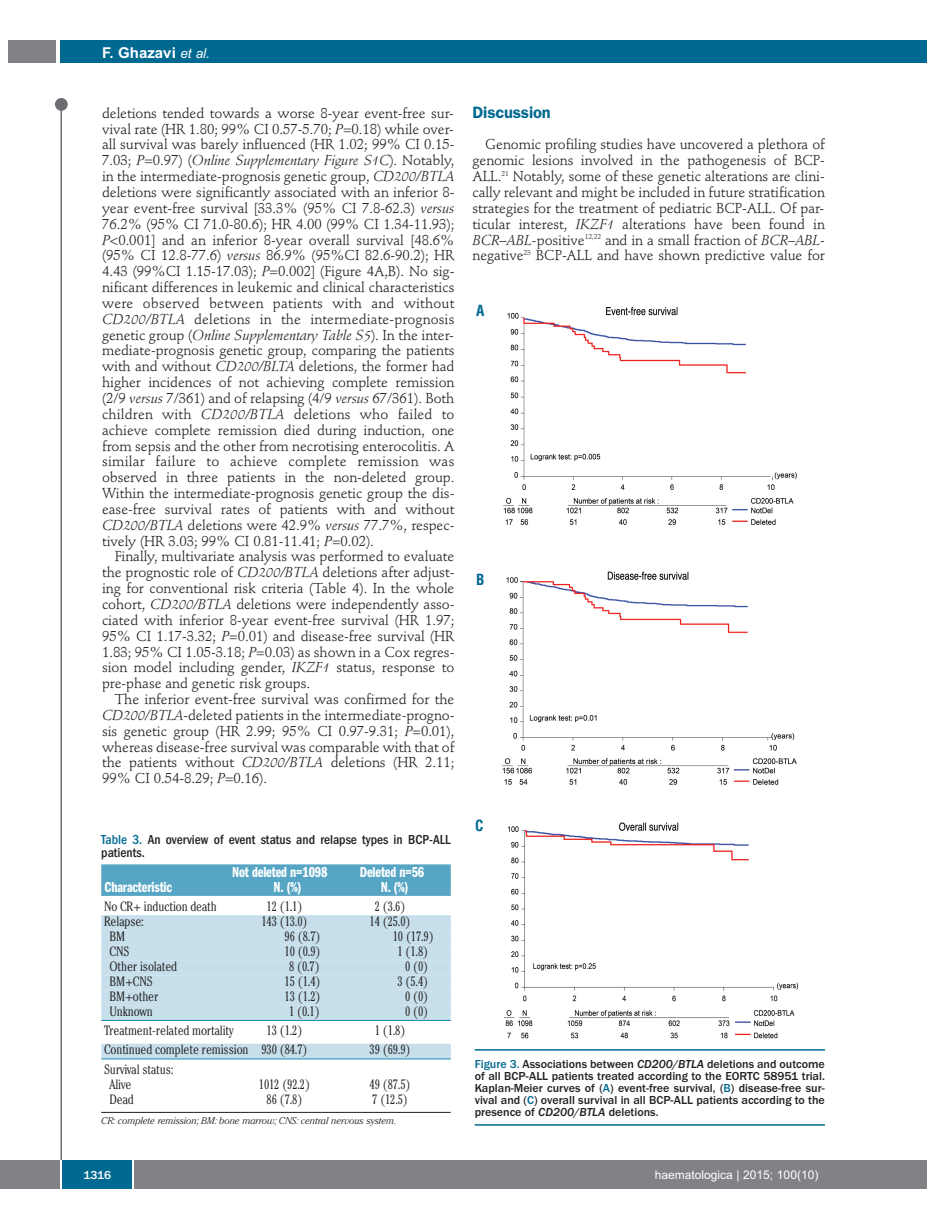
<style>
.page{position:relative;width:927px;height:1225px;background:#fff}
.page>*{position:absolute;margin:0;border:0;box-sizing:border-box;transform-origin:0 0}
.t1{font:600 16.5px "Franklin Gothic";letter-spacing:-.01em;color:#006991}
.t2{font:15px "Franklin Gothic Demi Cmpr";letter-spacing:-.01em;color:#fff}
.t3{font:700 15px "Arial";color:#fff}
.t4{font:700 condensed 15px "Helvetica";color:#006991}
.t5{font:14.25px/15.9px "Stempel Schneidler";letter-spacing:-.005em;color:#231f20;text-align:justify}
.t6{font:300 condensed 13.5px/15px "Cheltenham";letter-spacing:-.01em;color:#231f20}
.t7{font:500 condensed 13.5px/13.5px "Franklin Gothic";color:#231f20}
.t8{font:500 12px/12px "Franklin Gothic";color:#231f20;text-align:justify}
.t9{font:12px "Arial";color:#fff}
.t10{font:500 12px "Franklin Gothic";color:#fff}
.t11{font:italic 300 9.75px "Cheltenham";color:#231f20}
.s1{font-weight:400;font-style:italic;font-size:13.5px}
.s2{font-style:italic}
.s3{color:#006991}
</style>
<div class="page">
<div style="left:911px;top:40px;width:16px;height:22px;background:#006991"></div>
<div style="left:910px;top:1160px;width:17px;height:28px;background:#808285"></div>
<div style="left:55px;top:98px;width:13px;height:13px;background:#6c6d70;border-radius:50%"></div>
<hr style="left:60px;top:101px;width:2px;height:1061px;background:#6c6d70">
<div style="left:60px;top:40px;width:852px;height:22px;background:#006991"></div>
<div style="left:9px;top:40px;width:47px;height:22px;background:#808285"></div>
<div style="left:0;top:1160px;width:911px;height:28px;background:#808285"></div>
<div style="left:62px;top:1160px;width:71px;height:28px;background:#006991"></div>
<hr style="left:60px;top:1160px;width:2px;height:28px;background:#fff">
<svg style="left:133px;top:1160px;width:1px;height:28px"></svg>
<img style="left:477px;top:307px;width:339px;height:744px">
<hr style="left:475px;top:1049px;width:350px;height:1px;background:#006991">
<hr style="left:475px;top:1124px;width:350px;height:1px;background:#006991">
<div style="left:101px;top:864px;width:350px;height:17px;background:#56a5c4"></div>
<div style="left:101px;top:879px;width:350px;height:17px;background:#56a5c4"></div>
<div style="left:101px;top:915px;width:350px;height:15px;background:#c6dfeb"></div>
<div style="left:101px;top:930px;width:350px;height:15px;background:#c6dfeb"></div>
<div style="left:101px;top:945px;width:350px;height:15px;background:#c6dfeb"></div>
<div style="left:101px;top:960px;width:350px;height:15px;background:#c6dfeb"></div>
<div style="left:101px;top:975px;width:350px;height:15px;background:#c6dfeb"></div>
<div style="left:101px;top:990px;width:350px;height:15px;background:#c6dfeb"></div>
<div style="left:101px;top:1005px;width:350px;height:15px;background:#c6dfeb"></div>
<hr style="left:101px;top:1020px;width:350px;height:1px;background:#0d8aaf">
<div style="left:101px;top:1043px;width:350px;height:15px;background:#c6dfeb"></div>
<hr style="left:101px;top:1058px;width:350px;height:1px;background:#0d8aaf">
<hr style="left:101px;top:1112px;width:350px;height:1px;background:#231f20">
<p class="t3" style="left:102px;top:44px;width:110px">F. Ghazavi <span class="s1">et al.</span></p>
<p class="t5" style="left:102px;top:106px;width:354px">deletions tended towards a worse 8-year event-free sur&shy;vival rate (HR 1.80; 99% CI 0.57-5.70; <span class="s2">P</span>=0.18) while over&shy;all survival was barely influenced (HR 1.02; 99% CI 0.15- 7.03; <span class="s2">P</span>=0.97) (<span class="s2">Online Supplementary Figure S1C</span>). Notably, in the intermediate-prognosis genetic group, <span class="s2">CD200/BTLA </span>deletions were significantly associated with an inferior 8- year event-free survival [33.3% (95% CI 7.8-62.3) <span class="s2">versus </span>76.2% (95% CI 71.0-80.6); HR 4.00 (99% CI 1.34-11.93); <span class="s2">P</span>&lt;0.001] and an inferior 8-year overall survival [48.6% (95% CI 12.8-77.6) <span class="s2">versus</span> 86.9% (95%CI 82.6-90.2); HR 4.43 (99%CI 1.15-17.03); <span class="s2">P</span>=0.002] (Figure 4A,B). No sig&shy;nificant differences in leukemic and clinical characteristics were observed between patients with and without <span class="s2">CD200/BTLA</span> deletions in the intermediate-prognosis genetic group (<span class="s2">Online Supplementary Table S5</span>). In the inter&shy;mediate-prognosis genetic group, comparing the patients with and without <span class="s2">CD200/BLTA</span> deletions, the former had higher incidences of not achieving complete remission (2/9 <span class="s2">versus</span> 7/361) and of relapsing (4/9 <span class="s2">versus</span> 67/361). Both children with <span class="s2">CD200/BTLA</span> deletions who failed to achieve complete remission died during induction, one from sepsis and the other from necrotising enterocolitis. A similar failure to achieve complete remission was observed in three patients in the non-deleted group.<br>Within the intermediate-prognosis genetic group the dis&shy;ease-free survival rates of patients with and without <span class="s2">CD200/BTLA</span> deletions were 42.9% <span class="s2">versus</span> 77.7%, respec&shy;tively (HR 3.03; 99% CI 0.81-11.41; <span class="s2">P</span>=0.02).</p>
<p class="t5" style="left:102px;top:550px;width:354px;text-indent:13px">Finally, multivariate analysis was performed to evaluate the prognostic role of <span class="s2">CD200/BTLA</span> deletions after adjust&shy;ing for conventional risk criteria (Table 4). In the whole cohort, <span class="s2">CD200/BTLA</span> deletions were independently asso&shy;ciated with inferior 8-year event-free survival (HR 1.97; 95% CI 1.17-3.32; <span class="s2">P</span>=0.01) and disease-free survival (HR 1.83; 95% CI 1.05-3.18; <span class="s2">P</span>=0.03) as shown in a Cox regres&shy;sion model including gender, <span class="s2">IKZF1</span> status, response to pre-phase and genetic risk groups.</p>
<p class="t5" style="left:102px;top:692px;width:354px;text-indent:13px">The inferior event-free survival was confirmed for the <span class="s2">CD200/BTLA</span>-deleted patients in the intermediate-progno&shy;sis genetic group (HR 2.99; 95% CI 0.97-9.31; <span class="s2">P</span>=0.01), whereas disease-free survival was comparable with that of the patients without <span class="s2">CD200/BTLA</span> deletions (HR 2.11; 99% CI 0.54-8.29; <span class="s2">P</span>=0.16).</p>
<p class="t7" style="left:101px;top:833px;width:351px"><span class="s3">Table 3.</span> An overview of event status and relapse types in BCP-ALL patients.</p>
<p class="t2" style="left:232px;top:866px;width:97px">Not deleted n=1098</p>
<p class="t2" style="left:360px;top:866px;width:66px">Deleted n=56</p>
<p class="t2" style="left:105px;top:881px;width:69px">Characteristic</p>
<p class="t2" style="left:274px;top:881px;width:30px">N. (%)</p>
<p class="t2" style="left:381px;top:881px;width:30px">N. (%)</p>
<p class="t6" style="left:104px;top:900px;width:114px">No CR+ induction death</p>
<p class="t6" style="left:267px;top:900px;width:38px">12 (1.1)</p>
<p class="t6" style="left:375px;top:900px;width:32px">2 (3.6)</p>
<p class="t6" style="left:104px;top:915px;width:41px">Relapse:</p>
<p class="t6" style="left:261px;top:915px;width:48px">143 (13.0)</p>
<p class="t6" style="left:370px;top:915px;width:43px">14 (25.0)</p>
<p class="t6" style="left:110px;top:930px;width:17px">BM</p>
<p class="t6" style="left:285px;top:930px;width:38px">96 (8.7)</p>
<p class="t6" style="left:393px;top:930px;width:43px">10 (17.9)</p>
<p class="t6" style="left:110px;top:945px;width:21px">CNS</p>
<p class="t6" style="left:285px;top:945px;width:38px">10 (0.9)</p>
<p class="t6" style="left:397px;top:945px;width:32px">1 (1.8)</p>
<p class="t6" style="left:110px;top:960px;width:69px">Other isolated</p>
<p class="t6" style="left:289px;top:960px;width:32px">8 (0.7)</p>
<p class="t6" style="left:405px;top:960px;width:25px">0 (0)</p>
<p class="t6" style="left:110px;top:975px;width:45px">BM+CNS</p>
<p class="t6" style="left:285px;top:975px;width:38px">15 (1.4)</p>
<p class="t6" style="left:397px;top:975px;width:32px">3 (5.4)</p>
<p class="t6" style="left:110px;top:990px;width:51px">BM+other</p>
<p class="t6" style="left:285px;top:990px;width:38px">13 (1.2)</p>
<p class="t6" style="left:405px;top:990px;width:25px">0 (0)</p>
<p class="t6" style="left:110px;top:1005px;width:45px">Unknown</p>
<p class="t6" style="left:289px;top:1005px;width:32px">1 (0.1)</p>
<p class="t6" style="left:405px;top:1005px;width:25px">0 (0)</p>
<p class="t6" style="left:104px;top:1024px;width:131px">Treatment-related mortality</p>
<p class="t6" style="left:267px;top:1024px;width:38px">13 (1.2)</p>
<p class="t6" style="left:375px;top:1024px;width:32px">1 (1.8)</p>
<p class="t6" style="left:104px;top:1043px;width:205px">Continued complete remission 930 (84.7)</p>
<p class="t6" style="left:370px;top:1043px;width:43px">39 (69.9)</p>
<p class="t6" style="left:110px;top:1062px;width:65px;text-indent:-5px">Survival status:<br>Alive</p>
<p class="t6" style="left:259px;top:1077px;width:53px">1012 (92.2)</p>
<p class="t6" style="left:370px;top:1077px;width:43px">49 (87.5)</p>
<p class="t6" style="left:110px;top:1092px;width:26px">Dead</p>
<p class="t6" style="left:267px;top:1092px;width:38px">86 (7.8)</p>
<p class="t6" style="left:372px;top:1092px;width:38px">7 (12.5)</p>
<p class="t11" style="left:101px;top:1117px;width:297px">CR: complete remission; BM: bone marrow; CNS: central nervous system.</p>
<p class="t1" style="left:472px;top:106px;width:80px">Discussion</p>
<p class="t5" style="left:472px;top:138px;width:354px;text-indent:13px">Genomic profiling studies have uncovered a plethora of genomic lesions involved in the pathogenesis of BCP-ALL.<sup>21</sup> Notably, some of these genetic alterations are clini&shy;cally relevant and might be included in future stratification strategies for the treatment of pediatric BCP-ALL. Of par&shy;ticular interest, <span class="s2">IKZF1</span> alterations have been found in <span class="s2">BCR–ABL-</span>positive<sup>12,22</sup> and in a small fraction of <span class="s2">BCR–ABL&shy;</span>negative<sup>23</sup> BCP-ALL and have shown predictive value for</p>
<p class="t4" style="left:476px;top:302px;width:10px">A</p>
<p class="t4" style="left:476px;top:571px;width:10px">B</p>
<p class="t4" style="left:475px;top:817px;width:10px">C</p>
<p class="t8" style="left:475px;top:1057px;width:352px"><span class="s3">Figure 3.</span> Associations between <span class="s2">CD200/BTLA</span> deletions and outcome of all BCP-ALL patients treated according to the EORTC 58951 trial.<br>Kaplan-Meier curves of (<span class="s3">A</span>) event-free survival, (<span class="s3">B</span>) disease-free sur&shy;vival and (<span class="s3">C</span>) overall survival in all BCP-ALL patients according to the presence of <span class="s2">CD200/BTLA</span> deletions.</p>
<p class="t10" style="left:83px;top:1167px;width:29px">1316</p>
<p class="t9" style="left:655px;top:1167px;width:165px">haematologica | 2015; 100(10)</p>
</div>
